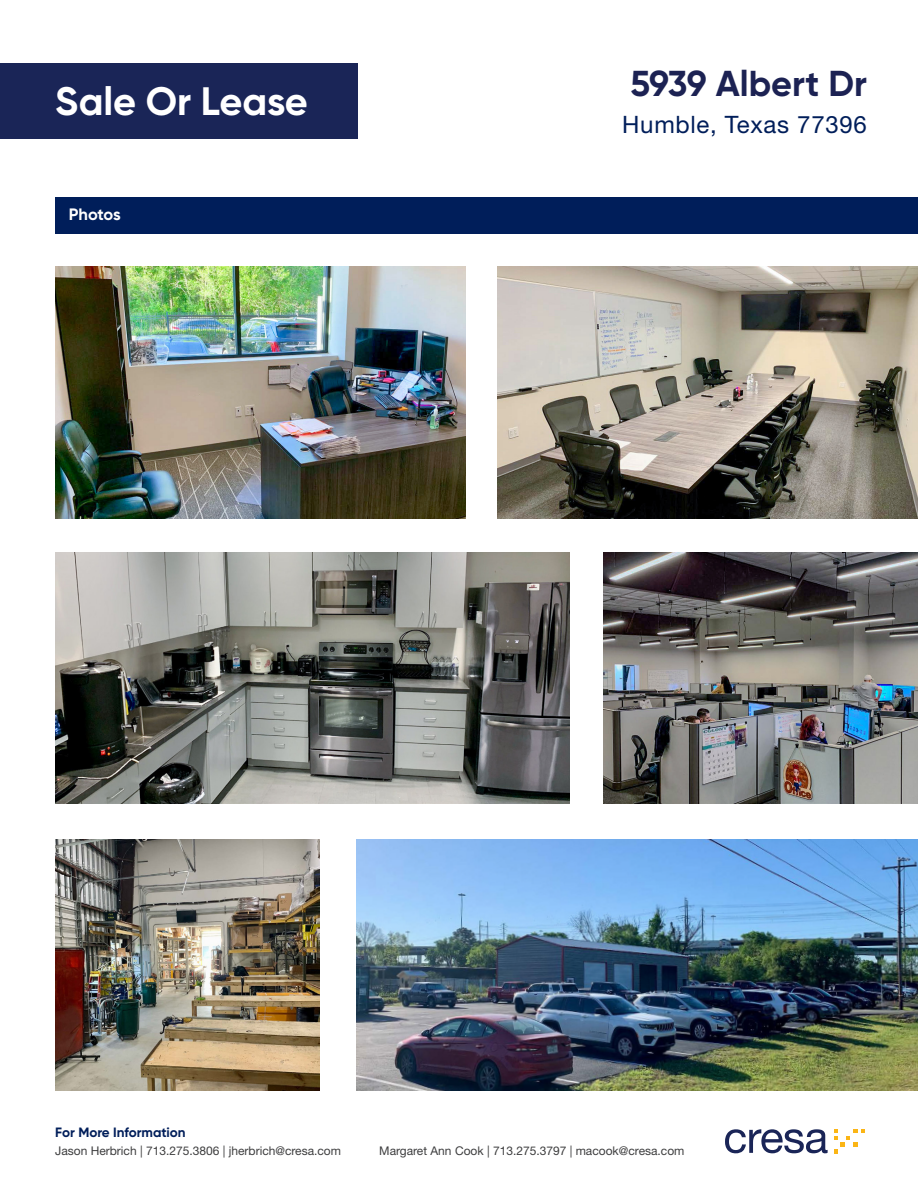
<style>
.page{position:relative;width:918px;height:1188px;background:#fff}
.page>*{position:absolute;margin:0;border:0;box-sizing:border-box;transform-origin:0 0}
.t1{font:700 39.6px "Gilroy";color:#fff}
.Rent_Driver_Headers{font:700 36px "Gilroy";color:#1c2253}
.Rent_Driver_Headers-2{font:24px "Helvetica Neue LT Std";letter-spacing:.03em;color:#001e5a}
.t2{font:700 16.5px "Gilroy";letter-spacing:-.01em;color:#fff}
.t3{font:700 13.5px "Gilroy";color:#001e5a}
.Text_White{font:12px "Helvetica Neue LT Std";color:#3e3e3f}
</style>
<div class="page">
<div style="left:55px;top:197px;width:863px;height:36px;background:#001e5a"></div>
<img style="left:55px;top:839px;width:265px;height:252px">
<img style="left:604px;top:552px;width:314px;height:252px">
<img style="left:357px;top:839px;width:561px;height:252px">
<img style="left:497px;top:267px;width:421px;height:251px">
<img style="left:55px;top:552px;width:514px;height:252px">
<svg style="left:725px;top:1129px;width:103px;height:24px"></svg>
<svg style="left:834px;top:1129px;width:31px;height:24px"></svg>
<img style="left:55px;top:267px;width:410px;height:251px">
<div style="left:0;top:64px;width:358px;height:75px;background:#1a2557"></div>
<p class="t1" style="left:55px;top:76px;width:254px">Sale Or Lease</p>
<p class="t2" style="left:69px;top:204px;width:54px">Photos</p>
<p class="Rent_Driver_Headers" style="left:630px;top:60px;width:238px">5939 Albert Dr</p>
<p class="Rent_Driver_Headers-2" style="left:622px;top:110px;width:246px">Humble, Texas 77396</p>
<p class="t3" style="left:55px;top:1124px;width:132px">For More Information</p>
<p class="Text_White" style="left:55px;top:1144px;width:287px">Jason Herbrich | 713.275.3806 | jherbrich@cresa.com</p>
<p class="Text_White" style="left:379px;top:1144px;width:307px">Margaret Ann Cook | 713.275.3797 | macook@cresa.com</p>
</div>
